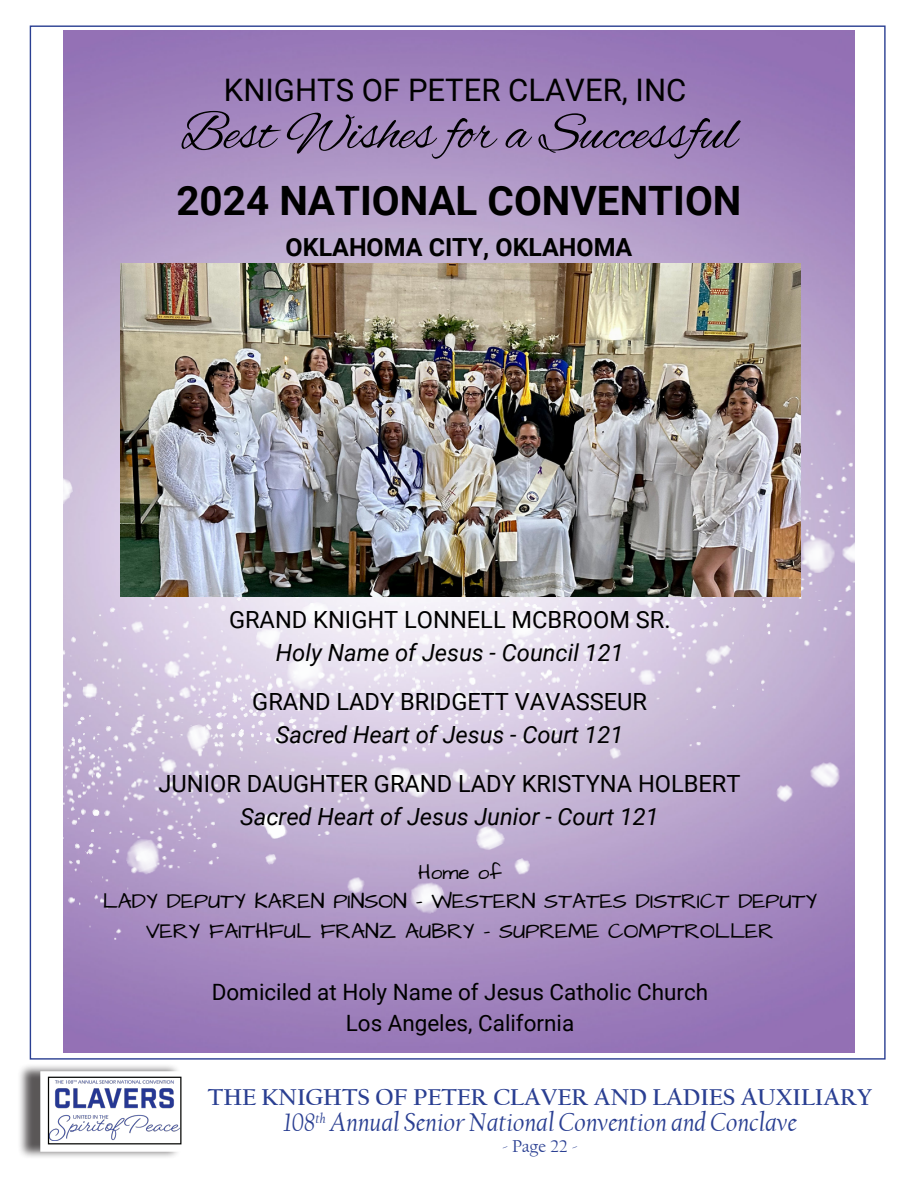
<style>
.page{position:relative;width:918px;height:1188px;background:#fff}
.page>*{position:absolute;margin:0;border:0;box-sizing:border-box;transform-origin:0 0}
.t1{font:54.6px "Alex Brush";color:#000}
.t2{font:700 40.5px "Roboto";color:#000}
.t3{font:31.05px "Roboto";color:#000}
.t4{font:italic 27px "Californian FB";color:#2a3f92}
.t5{font:700 24.9px "Roboto";color:#000}
.t6{font:700 24px "Californian FB";color:#2a3f92}
.t7{font:23.7px/32.8px "Roboto";color:#000;text-align:center}
.t8{font:italic 23.7px/32.8px "Roboto";color:#000;text-align:center}
.t9{font:22.5px/31px "Roboto";color:#000;text-align:center}
.t10{font:22.05px/30px "Architects Daughter";color:#000;text-align:center}
.t11{font:20.7px "Architects Daughter";color:#000}
.t12{font:18px "Californian FB";color:#2a3f92}
.s1{font-style:italic}
.s2{font-style:normal}
</style>
<div class="page">
<div style="left:17px;top:1063px;width:164px;height:97px;background:#231f20;opacity:.75"></div>
<div style="left:40px;top:1071px;width:148px;height:81px;background:linear-gradient(to right,#fff,#fff);border:1px solid #fff"></div>
<img style="left:50px;top:1079px;width:129px;height:62px">
<div style="left:48px;top:1077px;width:133px;height:67px;border:1px solid #040503"></div>
<img style="left:64px;top:30px;width:790px;height:334px">
<img style="left:64px;top:364px;width:790px;height:689px">
<img style="left:120px;top:263px;width:680px;height:333px">
<p class="t3" style="left:224px;top:69px;width:464px">KNIGHTS OF PETER CLAVER, INC</p>
<p class="t1" style="left:181px;top:99px;width:558px">Best Wishes for a Successful</p>
<p class="t2" style="left:176px;top:173px;width:567px">2024 NATIONAL CONVENTION</p>
<p class="t5" style="left:286px;top:230px;width:348px">OKLAHOMA CITY, OKLAHOMA</p>
<p class="t7" style="left:229px;top:602px;width:443px">GRAND KNIGHT LONNELL MCBROOM SR.<br><span class="s1">Holy Name of Jesus - Council 121</span></p>
<p class="t8" style="left:252px;top:684px;width:396px"><span class="s2">GRAND LADY BRIDGETT VAVASSEUR<br></span>Sacred Heart of Jesus - Court 121</p>
<p class="t7" style="left:159px;top:766px;width:584px">JUNIOR DAUGHTER GRAND LADY KRISTYNA HOLBERT<br><span class="s1">Sacred Heart of Jesus Junior - Court 121</span></p>
<p class="t11" style="left:418px;top:859px;width:85px">Home of</p>
<p class="t10" style="left:103px;top:887px;width:716px">LADY DEPUTY KAREN PINSON - WESTERN STATES DISTRICT DEPUTY<br>VERY FAITHFUL FRANZ AUBRY - SUPREME COMPTROLLER</p>
<p class="t9" style="left:212px;top:976px;width:498px">Domiciled at Holy Name of Jesus Catholic Church<br>Los Angeles, California</p>
<p class="t6" style="left:208px;top:1084px;width:666px">THE KNIGHTS OF PETER CLAVER AND LADIES AUXILIARY</p>
<p class="t4" style="left:283px;top:1107px;width:515px">108<sup>th</sup> Annual Senior National Convention and Conclave</p>
<p class="t12" style="left:502px;top:1136px;width:77px">- Page 22 -</p>
</div>
